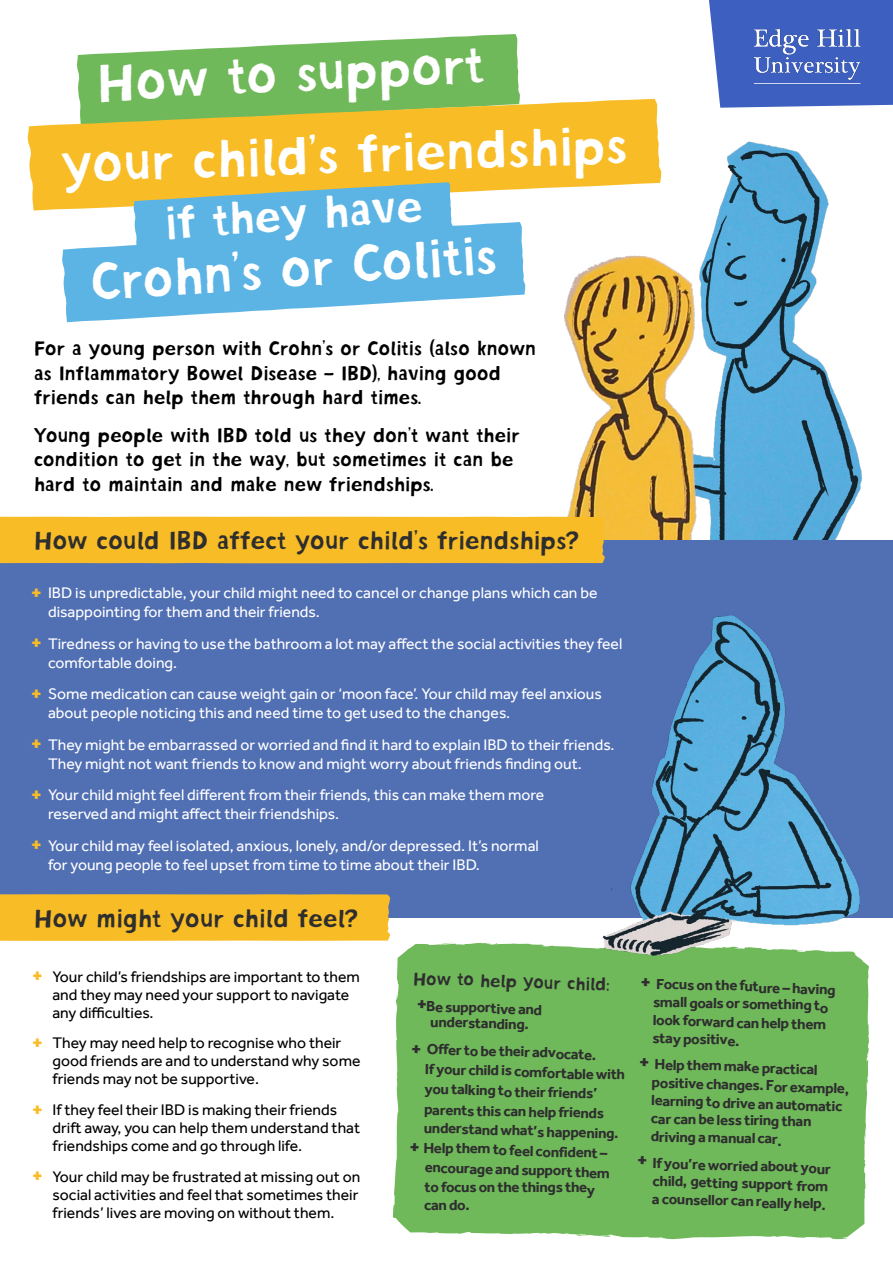
<style>
.page{position:relative;width:893px;height:1263px;background:#fff}
.page>*{position:absolute;margin:0;border:0;box-sizing:border-box;transform-origin:0 0}
.t1{font:43.8px "Mister Arial";color:#fff}
.t2{font:37.95px "Mister Arial";color:#fff}
.t3{font:21px "Mister Arial";color:#2e2e2e}
.t4{font:16.5px/24.6px "Mister Arial";color:#000}
.t5{font:15.75px/18.9px "Effra";color:#fff}
.t6{font:15.75px/18px "Effra";color:#000}
.t7{font:700 15px/17.7px "Effra";letter-spacing:-.02em;color:#2e2e2e}
.t8{font:15px/25.7px "Mister Arial";color:#2e2e2e}
.s1{font-family:"Mister Arial";color:#f8bc26}
.s2{font-family:"Effra";font-weight:700}
.s3{font-family:"Mister Arial";font-weight:400}
</style>
<div class="page">
<img style="left:530px;top:141px;width:333px;height:399px">
<div style="left:0;top:540px;width:893px;height:377px;background:#516fb3"></div>
<svg style="left:709px;top:0;width:184px;height:108px;background:#4a6ac4"></svg>
<img style="left:748px;top:25px;width:117px;height:66px">
<svg style="left:77px;top:34px;width:443px;height:65px"></svg>
<svg style="left:28px;top:99px;width:633px;height:112px;background:#eac345"></svg>
<svg style="left:62px;top:222px;width:463px;height:100px;fill:#5cb4e5"></svg>
<svg style="left:134px;top:182px;width:318px;height:69px;background:#72b5ca"></svg>
<div style="left:0;top:517px;width:605px;height:46px;background:#f8bc26"></div>
<div style="left:0;top:894px;width:390px;height:47px;background:#f8bc26"></div>
<div style="left:393px;top:942px;width:476px;height:297px;background:#70b95b"></div>
<img style="left:568px;top:615px;width:317px;height:404px">
<p class="t1" style="left:95px;top:57px;width:389px;rotate:-3deg">How to support</p>
<p class="t1" style="left:61px;top:138px;width:567px;rotate:-2deg">your child’s friendships</p>
<p class="t2" style="left:163px;top:200px;width:260px;rotate:-4deg">if they have</p>
<p class="t1" style="left:89px;top:256px;width:408px;rotate:-4deg">Crohn’s or Colitis</p>
<p class="t4" style="left:34px;top:337px;width:504px">For a young person with Crohn’s or Colitis (also known as Inflammatory Bowel Disease - IBD), having good friends can help them through hard times.</p>
<p class="t4" style="left:34px;top:424px;width:487px">Young people with IBD told us they don’t want their condition to get in the way, but sometimes it can be hard to maintain and make new friendships.</p>
<p class="t3" style="left:34px;top:528px;width:547px">How could IBD affect your child’s friendships?</p>
<p class="t5" style="left:48px;top:583px;width:551px;text-indent:-16px"><span class="s1">+</span> IBD is unpredictable, your child might need to cancel or change plans which can be disappointing for them and their friends.</p>
<p class="t5" style="left:32px;top:634px;width:592px"><span class="s1">+</span> Tiredness or having to use the bathroom a lot may affect the social activities they feel</p>
<p class="t5" style="left:48px;top:653px;width:131px">comfortable doing.</p>
<p class="t5" style="left:48px;top:684px;width:555px;text-indent:-16px"><span class="s1">+</span> Some medication can cause weight gain or ‘moon face’. Your child may feel anxious about people noticing this and need time to get used to the changes.</p>
<p class="t5" style="left:48px;top:735px;width:568px;text-indent:-16px"><span class="s1">+</span> They might be embarrassed or worried and find it hard to explain IBD to their friends.<br>They might not want friends to know and might worry about friends finding out.</p>
<p class="t5" style="left:48px;top:785px;width:498px;text-indent:-16px"><span class="s1">+</span> Your child might feel different from their friends, this can make them more reserved and might affect their friendships.</p>
<p class="t5" style="left:48px;top:836px;width:492px;text-indent:-16px"><span class="s1">+</span> Your child may feel isolated, anxious, lonely, and/or depressed. It’s normal for young people to feel upset from time to time about their IBD.</p>
<p class="t3" style="left:34px;top:905px;width:325px">How might your child feel?</p>
<p class="t6" style="left:33px;top:967px;width:328px;text-align:center"><span class="s1">+</span> Your child’s friendships are important to them and they may need your support to navigate</p>
<p class="t6" style="left:52px;top:1003px;width:103px">any difficulties.</p>
<p class="t6" style="left:52px;top:1034px;width:310px;text-indent:-19px"><span class="s1">+</span> They may need help to recognise who their good friends are and to understand why some friends may not be supportive.</p>
<p class="t6" style="left:52px;top:1101px;width:309px;text-indent:-19px"><span class="s1">+</span> If they feel their IBD is making their friends drift away, you can help them understand that friendships come and go through life.</p>
<p class="t6" style="left:52px;top:1167px;width:309px;text-align:justify;text-indent:-19px"><span class="s1">+</span> Your child may be frustrated at missing out on social activities and feel that sometimes their friends’ lives are moving on without them.</p>
<p class="t8" style="left:418px;top:967px;width:193px;text-indent:-5px;rotate:1deg">How to help your child: +<span class="s2">Be supportive and</span></p>
<p class="t7" style="left:413px;top:1008px;width:186px;line-height:27.5px;text-indent:18px;rotate:1deg">understanding.<br><span class="s3">+</span> Offer to be their advocate.</p>
<p class="t7" style="left:641px;top:974px;width:196px;line-height:18.6px;text-align:center;rotate:1deg"><span class="s3">+</span> Focus on the future – having small goals or something to look forward can help them</p>
<p class="t7" style="left:640px;top:1025px;width:180px;line-height:26.1px;text-indent:12px;rotate:1deg">stay positive.<br><span class="s3">+</span> Help them make practical</p>
<p class="t7" style="left:652px;top:1074px;width:199px;rotate:1deg">positive changes. For example, learning to drive an automatic car can be less tiring than driving a manual car.</p>
<p class="t7" style="left:652px;top:1173px;width:178px;line-height:17.2px;rotate:1deg">child, getting support from a counsellor can really help.</p>
<p class="t7" style="left:425px;top:1060px;width:202px;line-height:19.6px;rotate:1deg">If your child is comfortable with you talking to their friends’ parents this can help friends understand what’s happening.</p>
<p class="t7" style="left:425px;top:1159px;width:187px;rotate:1deg">encourage and support them</p>
<p class="t7" style="left:638px;top:1155px;width:194px;rotate:1deg"><span class="s3">+</span> If you’re worried about your</p>
<p class="t7" style="left:424px;top:1178px;width:173px">to focus on the things they can do.</p>
<p class="t7" style="left:410px;top:1140px;width:199px;rotate:1deg"><span class="s3">+</span> Help them to feel confident –</p>
</div>
